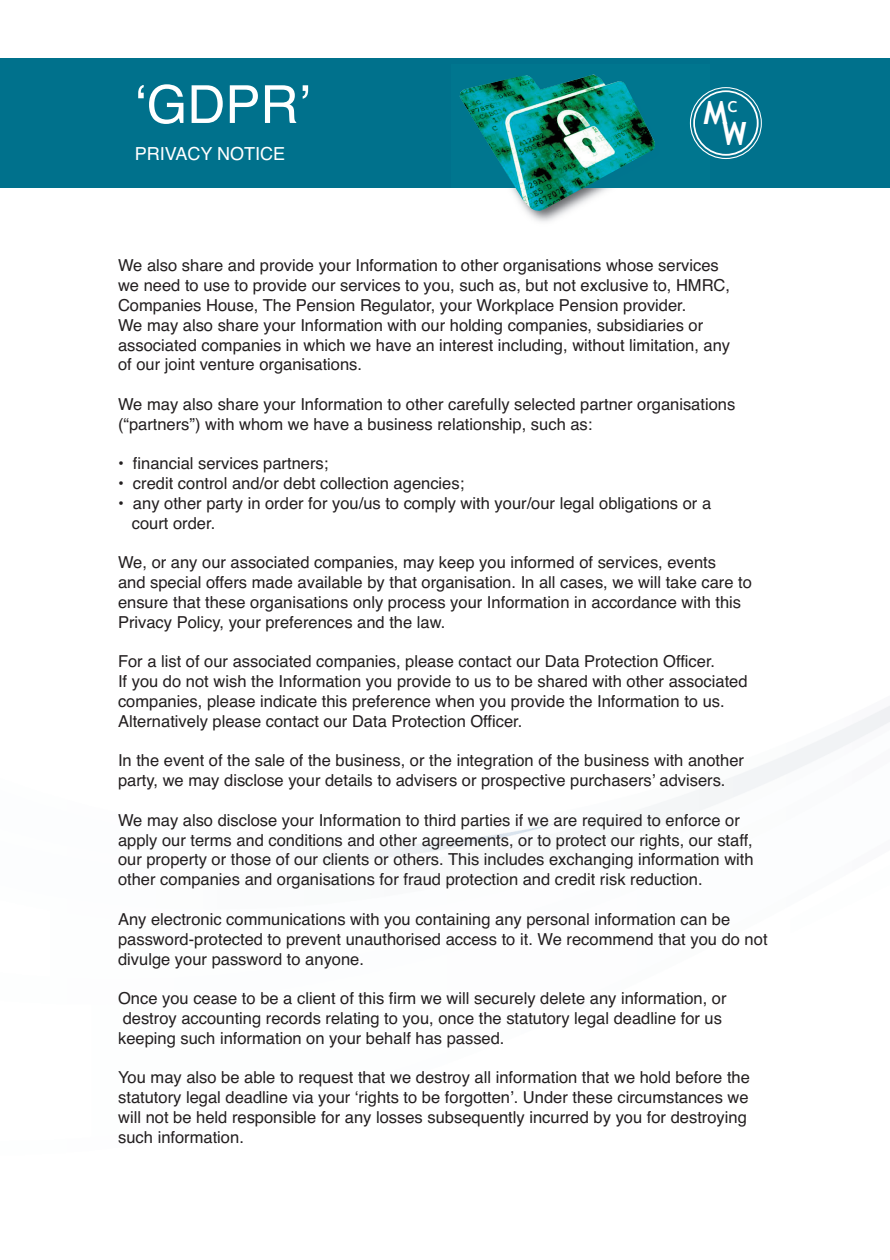
<style>
.page{position:relative;width:890px;height:1260px;background:#fff}
.page>*{position:absolute;margin:0;border:0;box-sizing:border-box;transform-origin:0 0}
.t1{font:52.5px "Helvetica";color:#fff}
.t2{font:700 32.1px "Trebuchet MS";color:#fff}
.t3{font:18px "Helvetica";color:#fff}
.t4{font:16.5px/19.8px "Helvetica";color:#231f20}
</style>
<div class="page">
<div style="left:0;top:58px;width:889px;height:130px;background:#00718c"></div>
<img style="left:525px;top:141px;width:130px;height:81px">
<img style="left:459px;top:74px;width:195px;height:137px">
<svg style="left:691px;top:88px;width:69px;height:70px"></svg>
<div style="left:694px;top:92px;width:62px;height:62px;background:#00718c;border-radius:50%"></div>
<h1 class="t1" style="left:135px;top:74px;width:176px">‘GDPR’</h1>
<p class="t3" style="left:135px;top:143px;width:152px">PRIVACY NOTICE</p>
<h2 class="t2" style="left:703px;top:93px;width:45px">M M<sup>c</sup></h2>
<p class="t4" style="left:118px;top:256px;width:613px">We also share and provide your Information to other organisations whose services we need to use to provide our services to you, such as, but not exclusive to, HMRC, Companies House, The Pension Regulator, your Workplace Pension provider.<br>We may also share your Information with our holding companies, subsidiaries or associated companies in which we have an interest including, without limitation, any of our joint venture organisations.</p>
<p class="t4" style="left:118px;top:394px;width:618px">We may also share your Information to other carefully selected partner organisations (“partners”) with whom we have a business relationship, such as:</p>
<p class="t4" style="left:118px;top:454px;width:212px">• financial services partners;</p>
<p class="t4" style="left:118px;top:473px;width:348px">• credit control and/or debt collection agencies;</p>
<p class="t4" style="left:132px;top:493px;width:580px;text-indent:-14px">• any other party in order for you/us to comply with your/our legal obligations or a court order.</p>
<p class="t4" style="left:118px;top:553px;width:635px">We, or any our associated companies, may keep you informed of services, events<br>and special offers made available by that organisation. In all cases, we will take care to ensure that these organisations only process your Information in accordance with this Privacy Policy, your preferences and the law.</p>
<p class="t4" style="left:118px;top:652px;width:631px">For a list of our associated companies, please contact our Data Protection Officer.<br>If you do not wish the Information you provide to us to be shared with other associated companies, please indicate this preference when you provide the Information to us.<br>Alternatively please contact our Data Protection Officer.</p>
<p class="t4" style="left:118px;top:751px;width:627px">In the event of the sale of the business, or the integration of the business with another party, we may disclose your details to advisers or prospective purchasers’ advisers.</p>
<p class="t4" style="left:118px;top:810px;width:637px">We may also disclose your Information to third parties if we are required to enforce or apply our terms and conditions and other agreements, or to protect our rights, our staff, our property or those of our clients or others. This includes exchanging information with other companies and organisations for fraud protection and credit risk reduction.</p>
<p class="t4" style="left:118px;top:909px;width:651px">Any electronic communications with you containing any personal information can be password-protected to prevent unauthorised access to it. We recommend that you do not divulge your password to anyone.</p>
<p class="t4" style="left:118px;top:988px;width:610px">Once you cease to be a client of this firm we will securely delete any information, or destroy accounting records relating to you, once the statutory legal deadline for us keeping such information on your behalf has passed.</p>
<p class="t4" style="left:118px;top:1067px;width:633px">You may also be able to request that we destroy all information that we hold before the statutory legal deadline via your ‘rights to be forgotten’. Under these circumstances we will not be held responsible for any losses subsequently incurred by you for destroying such information.</p>
</div>
